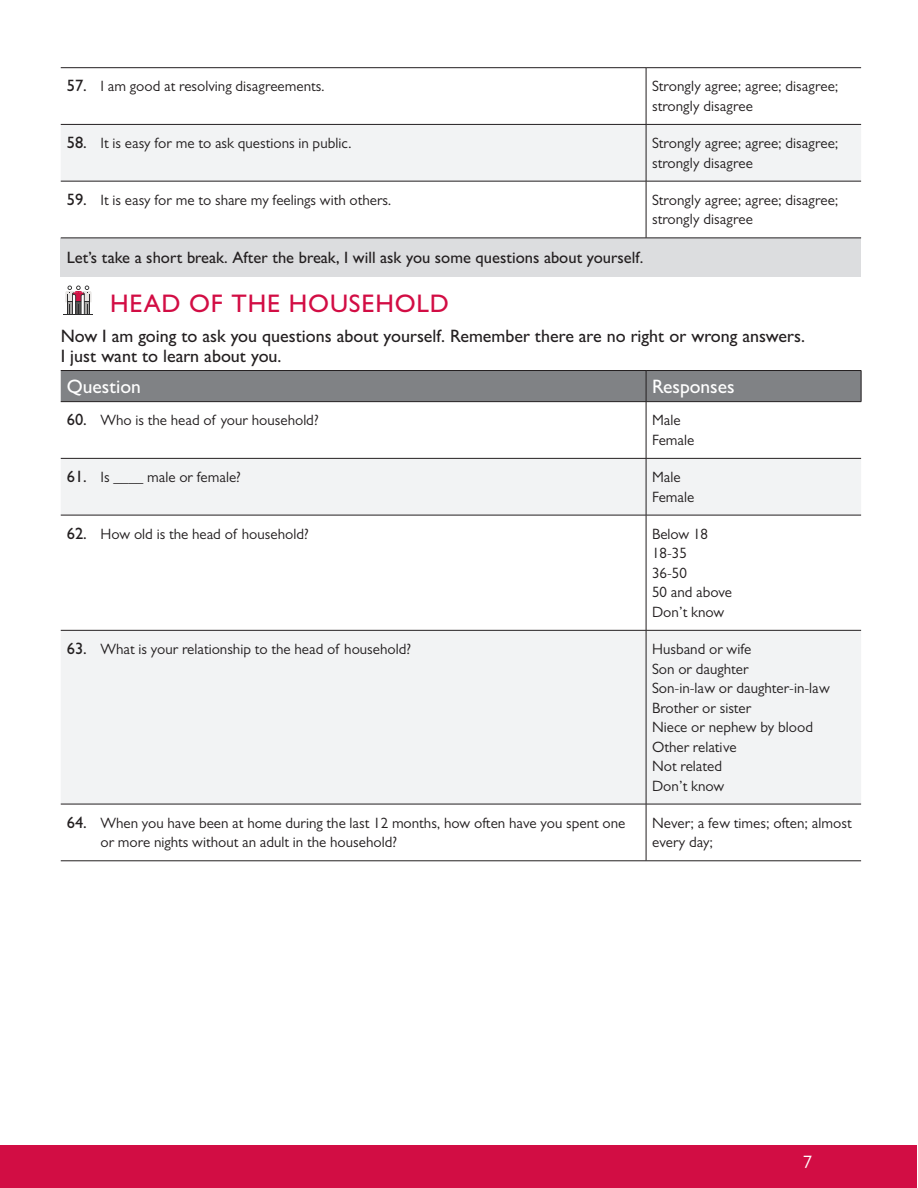
<style>
.page{position:relative;width:918px;height:1188px;background:#fff}
.page>*{position:absolute;margin:0;border:0;box-sizing:border-box;transform-origin:0 0}
.t1{font:500 25.5px "Gill Sans MT Std";letter-spacing:.03em;color:#d20d44}
.TableH1{font:500 19.5px "Gill Sans MT Std";color:#fff}
.Body1{font:500 18px/19.5px "Gill Sans MT Std";color:#231f20}
.t2{font:18px "Gill Sans MT Std";color:#fff}
.TableBodyBold{font:500 16.5px "Gill Sans MT Std";color:#231f20}
.TableBody{font:15px/19.5px "Gill Sans MT Std";color:#231f20}
.s1{font-weight:500;font-size:16.5px}
</style>
<div class="page">
<div style="left:1px;top:1145px;width:916px;height:43px;background:#d20d44"></div>
<svg style="left:61px;top:125px;width:800px;height:679px"></svg>
<div style="left:61px;top:238px;width:800px;height:38px;background:#dcdddf"></div>
<div style="left:61px;top:371px;width:800px;height:30px;background:#808285"></div>
<hr style="left:61px;top:67px;width:585px;height:1px;background:#231f20">
<hr style="left:646px;top:67px;width:215px;height:1px;background:#231f20">
<hr style="left:646px;top:68px;width:1px;height:56px;background:#231f20">
<hr style="left:61px;top:124px;width:585px;height:1px;background:#231f20">
<hr style="left:646px;top:124px;width:215px;height:1px;background:#231f20">
<hr style="left:646px;top:125px;width:1px;height:56px;background:#231f20">
<hr style="left:61px;top:181px;width:585px;height:1px;background:#231f20">
<hr style="left:646px;top:181px;width:215px;height:1px;background:#231f20">
<hr style="left:646px;top:181px;width:1px;height:57px;background:#231f20">
<hr style="left:61px;top:238px;width:585px;height:1px;background:#231f20">
<hr style="left:646px;top:238px;width:215px;height:1px;background:#231f20">
<hr style="left:61px;top:401px;width:585px;height:1px;background:#231f20">
<hr style="left:646px;top:401px;width:215px;height:1px;background:#231f20">
<hr style="left:646px;top:402px;width:1px;height:56px;background:#231f20">
<hr style="left:61px;top:458px;width:585px;height:1px;background:#231f20">
<hr style="left:646px;top:458px;width:215px;height:1px;background:#231f20">
<hr style="left:646px;top:459px;width:1px;height:56px;background:#231f20">
<hr style="left:61px;top:515px;width:585px;height:1px;background:#231f20">
<hr style="left:646px;top:515px;width:215px;height:1px;background:#231f20">
<hr style="left:646px;top:515px;width:1px;height:115px;background:#231f20">
<hr style="left:61px;top:630px;width:585px;height:1px;background:#231f20">
<hr style="left:646px;top:630px;width:215px;height:1px;background:#231f20">
<hr style="left:646px;top:631px;width:1px;height:173px;background:#231f20">
<hr style="left:61px;top:804px;width:585px;height:1px;background:#231f20">
<hr style="left:646px;top:804px;width:215px;height:1px;background:#231f20">
<hr style="left:646px;top:804px;width:1px;height:57px;background:#231f20">
<hr style="left:61px;top:861px;width:585px;height:1px;background:#231f20">
<hr style="left:646px;top:861px;width:215px;height:1px;background:#231f20">
<hr style="left:61px;top:370px;width:585px;height:1px;background:#231f20">
<hr style="left:646px;top:370px;width:215px;height:1px;background:#231f20">
<hr style="left:646px;top:371px;width:1px;height:30px;background:#231f20">
<hr style="left:861px;top:371px;width:1px;height:30px;background:#231f20">
<svg style="left:64px;top:286px;width:29px;height:29px"></svg>
<p class="TableBody" style="left:67px;top:77px;width:260px"><span class="s1">57.</span> I am good at resolving disagreements.</p>
<p class="TableBody" style="left:652px;top:77px;width:188px">Strongly agree; agree; disagree; strongly disagree</p>
<p class="TableBody" style="left:67px;top:133px;width:286px"><span class="s1">58.</span> It is easy for me to ask questions in public.</p>
<p class="TableBody" style="left:652px;top:133px;width:188px">Strongly agree; agree; disagree; strongly disagree</p>
<p class="TableBody" style="left:67px;top:190px;width:326px"><span class="s1">59.</span> It is easy for me to share my feelings with others.</p>
<p class="TableBody" style="left:652px;top:190px;width:188px">Strongly agree; agree; disagree; strongly disagree</p>
<p class="TableBodyBold" style="left:67px;top:247px;width:578px">Let’s take a short break. After the break, I will ask you some questions about yourself.</p>
<h2 class="t1" style="left:110px;top:288px;width:340px">HEAD OF THE HOUSEHOLD</h2>
<p class="Body1" style="left:61px;top:326px;width:746px">Now I am going to ask you questions about yourself. Remember there are no right or wrong answers.<br>I just want to learn about you.</p>
<p class="TableH1" style="left:67px;top:375px;width:76px">Question</p>
<p class="TableH1" style="left:652px;top:375px;width:84px">Responses</p>
<p class="TableBody" style="left:67px;top:411px;width:253px"><span class="s1">60.</span> Who is the head of your household?</p>
<p class="TableBody" style="left:652px;top:411px;width:30px">Male</p>
<p class="TableBody" style="left:652px;top:430px;width:44px">Female</p>
<p class="TableBody" style="left:67px;top:467px;width:176px"><span class="s1">61.</span> Is ____ male or female?</p>
<p class="TableBody" style="left:652px;top:467px;width:30px">Male</p>
<p class="TableBody" style="left:652px;top:487px;width:44px">Female</p>
<p class="TableBody" style="left:67px;top:524px;width:244px"><span class="s1">62.</span> How old is the head of household?</p>
<p class="TableBody" style="left:652px;top:524px;width:58px">Below 18</p>
<p class="TableBody" style="left:652px;top:543px;width:36px">18-35</p>
<p class="TableBody" style="left:652px;top:563px;width:36px">36-50</p>
<p class="TableBody" style="left:652px;top:582px;width:82px">50 and above</p>
<p class="TableBody" style="left:652px;top:602px;width:74px">Don’t know</p>
<p class="TableBody" style="left:67px;top:639px;width:346px"><span class="s1">63.</span> What is your relationship to the head of household?</p>
<p class="TableBody" style="left:652px;top:639px;width:101px">Husband or wife</p>
<p class="TableBody" style="left:652px;top:659px;width:98px">Son or daughter</p>
<p class="TableBody" style="left:652px;top:678px;width:179px">Son-in-law or daughter-in-law</p>
<p class="TableBody" style="left:652px;top:698px;width:101px">Brother or sister</p>
<p class="TableBody" style="left:652px;top:717px;width:163px">Niece or nephew by blood</p>
<p class="TableBody" style="left:652px;top:737px;width:86px">Other relative</p>
<p class="TableBody" style="left:652px;top:756px;width:71px">Not related</p>
<p class="TableBody" style="left:652px;top:776px;width:74px">Don’t know</p>
<p class="TableBody" style="left:100px;top:813px;width:526px;text-indent:-34px"><span class="s1">64.</span> When you have been at home during the last 12 months, how often have you spent one or more nights without an adult in the household?</p>
<p class="TableBody" style="left:652px;top:813px;width:201px">Never; a few times; often; almost every day;</p>
<p class="t2" style="left:803px;top:1151px;width:10px">7</p>
</div>
